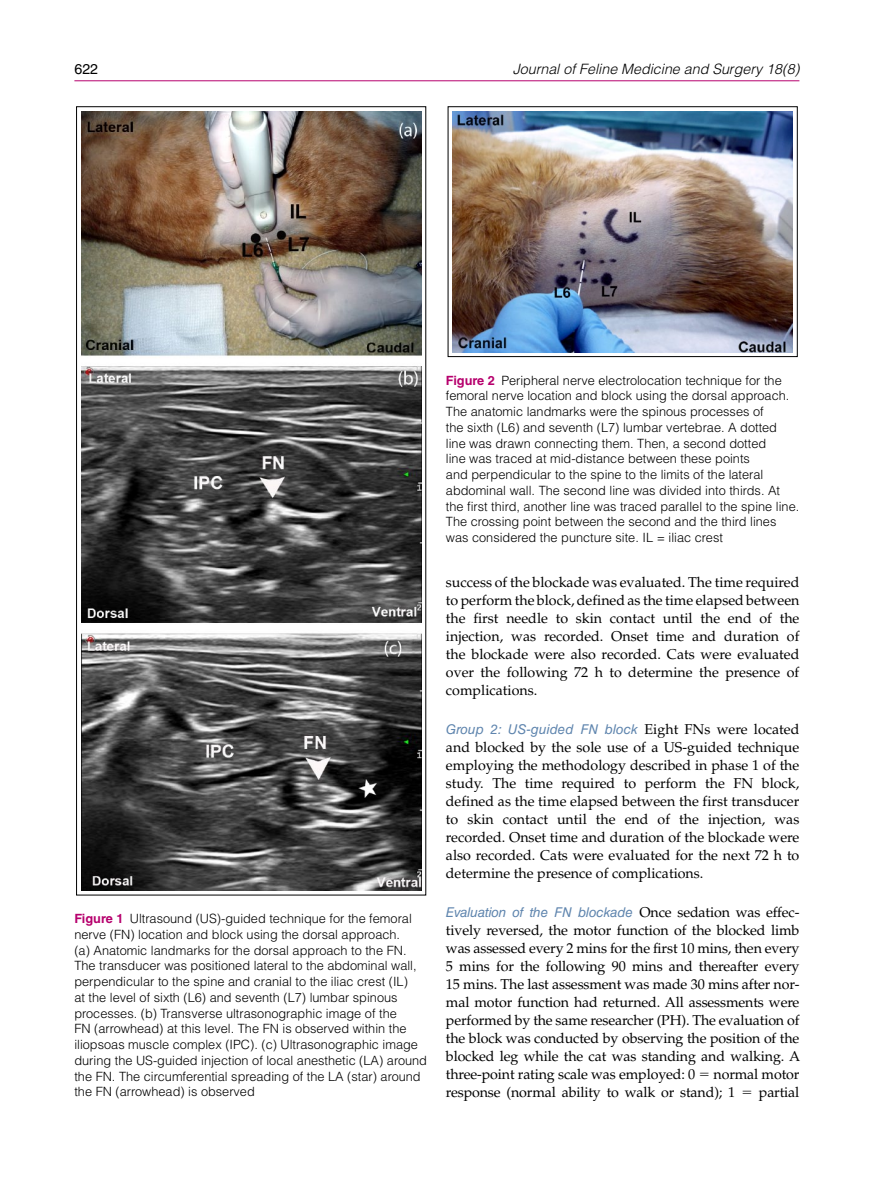
<style>
.page{position:relative;width:893px;height:1191px;background:#fff}
.page>*{position:absolute;margin:0;border:0;box-sizing:border-box;transform-origin:0 0}
.t1{font:14.25px/18px "Palatino LT Std";letter-spacing:-.01em;color:#000;text-align:justify}
.t2{font:italic 300 14.25px "Helvetica LT Std";color:#000}
.t3{font:14.25px "Helvetica LT Std";color:#000}
.t4{font:italic 13.5px "Helvetica LT Std";letter-spacing:-.01em;color:#5f85ae}
.t5{font:300 12.75px/15.8px "Helvetica LT Std";color:#000}
.s1{font-weight:700;color:#b6006d}
.s2{font-family:"Palatino LT Std";font-style:normal;font-size:14.25px;color:#000}
</style>
<div class="page">
<hr style="left:74px;top:80px;width:725px;height:1px;background:#b6006d">
<img style="left:81px;top:111px;width:340px;height:779px">
<img style="left:453px;top:111px;width:340px;height:241px">
<div style="left:448px;top:106px;width:350px;height:251px;border:1px solid #000"></div>
<p class="t3" style="left:74px;top:61px;width:25px">622</p>
<p class="t2" style="left:513px;top:60px;width:288px">Journal of Feline Medicine and Surgery 18(8)</p>
<p class="t5" style="left:74px;top:910px;width:354px"><span class="s1">Figure 1</span> Ultrasound (US)-guided technique for the femoral nerve (FN) location and block using the dorsal approach.<br>(a) Anatomic landmarks for the dorsal approach to the FN.<br>The transducer was positioned lateral to the abdominal wall, perpendicular to the spine and cranial to the iliac crest (IL)<br>at the level of sixth (L6) and seventh (L7) lumbar spinous processes. (b) Transverse ultrasonographic image of the<br>FN (arrowhead) at this level. The FN is observed within the iliopsoas muscle complex (IPC). (c) Ultrasonographic image during the US-guided injection of local anesthetic (LA) around the FN. The circumferential spreading of the LA (star) around the FN (arrowhead) is observed</p>
<p class="t5" style="left:446px;top:372px;width:355px"><span class="s1">Figure 2</span> Peripheral nerve electrolocation technique for the femoral nerve location and block using the dorsal approach.<br>The anatomic landmarks were the spinous processes of<br>the sixth (L6) and seventh (L7) lumbar vertebrae. A dotted line was drawn connecting them. Then, a second dotted<br>line was traced at mid-distance between these points<br>and perpendicular to the spine to the limits of the lateral abdominal wall. The second line was divided into thirds. At the first third, another line was traced parallel to the spine line.<br>The crossing point between the second and the third lines was considered the puncture site. IL = iliac crest</p>
<p class="t1" style="left:446px;top:573px;width:355px">success of the blockade was evaluated. The time required to perform the block, defined as the time elapsed between the first needle to skin contact until the end of the injection, was recorded. Onset time and duration of the blockade were also recorded. Cats were evaluated over the following 72 h to determine the presence of complications.</p>
<p class="t4" style="left:446px;top:721px;width:355px">Group 2: US-guided FN block <span class="s2">Eight FNs were located</span></p>
<p class="t1" style="left:446px;top:738px;width:355px">and blocked by the sole use of a US-guided technique employing the methodology described in phase 1 of the study. The time required to perform the FN block, defined as the time elapsed between the first transducer to skin contact until the end of the injection, was recorded. Onset time and duration of the blockade were also recorded. Cats were evaluated for the next 72 h to determine the presence of complications.</p>
<p class="t4" style="left:446px;top:904px;width:355px">Evaluation of the FN blockade <span class="s2">Once sedation was effec-</span></p>
<p class="t1" style="left:446px;top:921px;width:356px">tively reversed, the motor function of the blocked limb was assessed every 2 mins for the first 10 mins, then every 5 mins for the following 90 mins and thereafter every 15 mins. The last assessment was made 30 mins after nor&shy;mal motor function had returned. All assessments were performed by the same researcher (PH). The evaluation of the block was conducted by observing the position of the blocked leg while the cat was standing and walking. A three-point rating scale was employed: 0</p>
<p class="t1" style="left:446px;top:1065px;width:355px;text-indent:268px">normal motor response (normal ability to walk or stand); 1</p>
<p class="t1" style="left:759px;top:1083px;width:42px">partial</p>
</div>
